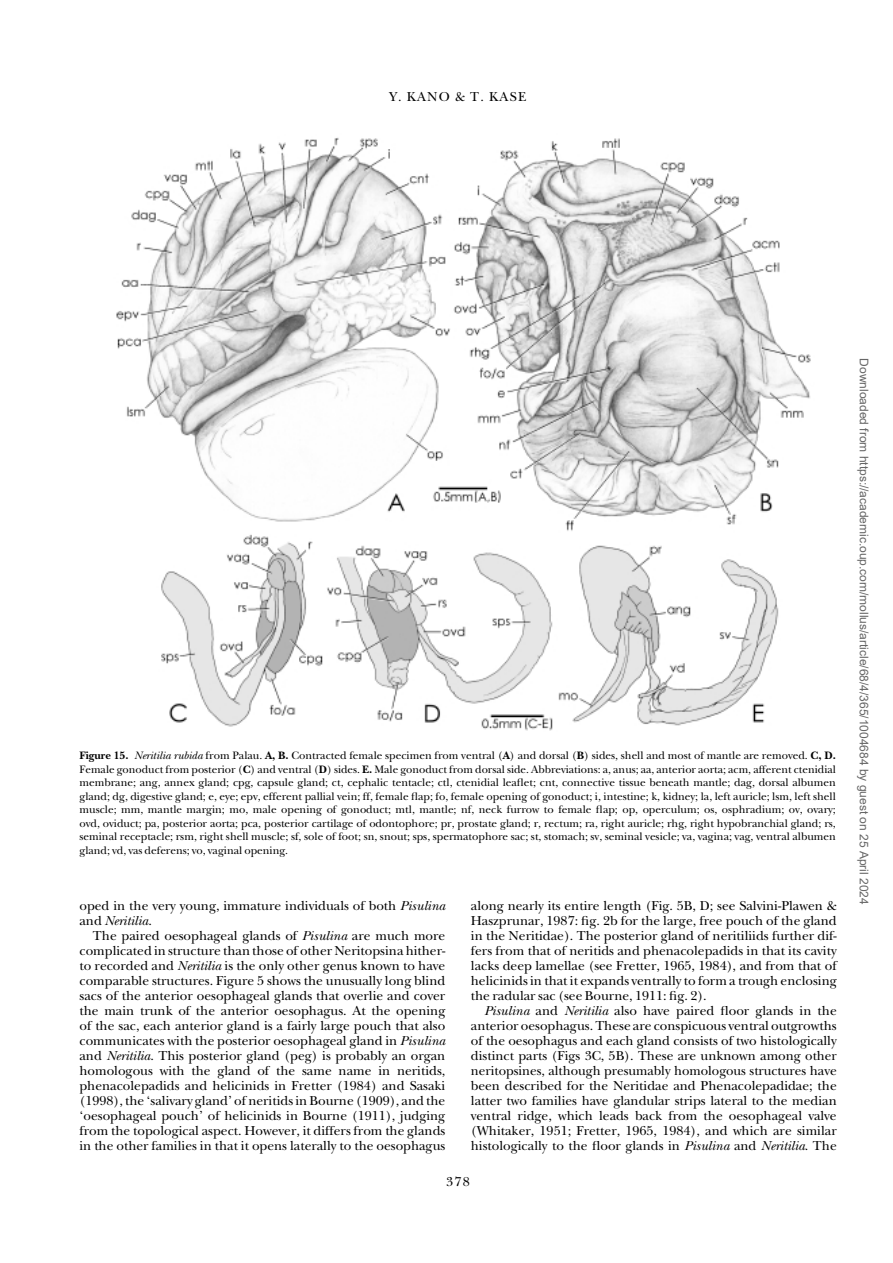
<style>
.page{position:relative;width:893px;height:1263px;background:#fff}
.page>*{position:absolute;margin:0;border:0;box-sizing:border-box;transform-origin:0 0}
.t1{font:13.5px/15px "New Baskerville";color:#000;text-align:justify}
.t2{font:13.5px "New Baskerville";letter-spacing:.1em;color:#000}
.t3{font:12px "Arial";color:#666}
.t4{font:11.25px/13.5px "New Baskerville";color:#000;text-align:justify}
.s1{font-weight:700}
.s2{font-style:italic}
</style>
<div class="page">
<img style="left:116px;top:137px;width:695px;height:594px">
<p class="t2" style="left:390px;top:92px;width:138px">Y. KANO &amp; T. KASE</p>
<p class="t4" style="left:79px;top:750px;width:758px"><span class="s1">Figure 15.</span> <span class="s2">Neritilia rubida</span> from Palau. <span class="s1">A, B.</span> Contracted female specimen from ventral (<span class="s1">A</span>) and dorsal (<span class="s1">B</span>) sides, shell and most of mantle are removed. <span class="s1">C, D.<br></span>Female gonoduct from posterior (<span class="s1">C</span>) and ventral (<span class="s1">D</span>) sides. <span class="s1">E.</span> Male gonoduct from dorsal side. Abbreviations: a, anus; aa, anterior aorta; acm, afferent ctenidial membrane; ang, annex gland; cpg, capsule gland; ct, cephalic tentacle; ctl, ctenidial leaflet; cnt, connective tissue beneath mantle; dag, dorsal albumen gland; dg, digestive gland; e, eye; epv, efferent pallial vein; ff, female flap; fo, female opening of gonoduct; i, intestine; k, kidney; la, left auricle; lsm, left shell muscle; mm, mantle margin; mo, male opening of gonoduct; mtl, mantle; nf, neck furrow to female flap; op, operculum; os, osphradium; ov, ovary; ovd, oviduct; pa, posterior aorta; pca, posterior cartilage of odontophore; pr, prostate gland; r, rectum; ra, right auricle; rhg, right hypobranchial gland; rs, seminal receptacle; rsm, right shell muscle; sf, sole of foot; sn, snout; sps, spermatophore sac; st, stomach; sv, seminal vesicle; va, vagina; vag, ventral albumen gland; vd, vas deferens; vo, vaginal opening.</p>
<p class="t1" style="left:79px;top:899px;width:367px">oped in the very young, immature individuals of both <span class="s2">Pisulina </span>and <span class="s2">Neritilia</span>.</p>
<p class="t1" style="left:79px;top:929px;width:367px;text-indent:13px">The paired oesophageal glands of <span class="s2">Pisulina</span> are much more complicated in structure than those of other Neritopsina hither&shy;to recorded and <span class="s2">Neritilia</span> is the only other genus known to have comparable structures. Figure 5 shows the unusually long blind sacs of the anterior oesophageal glands that overlie and cover the main trunk of the anterior oesophagus. At the opening of the sac, each anterior gland is a fairly large pouch that also communicates with the posterior oesophageal gland in <span class="s2">Pisulina </span>and <span class="s2">Neritilia</span>. This posterior gland (peg) is probably an organ homologous with the gland of the same name in neritids, phenacolepadids and helicinids in Fretter (1984) and Sasaki (1998), the ‘salivary gland’ of neritids in Bourne (1909), and the ‘oesophageal pouch’ of helicinids in Bourne (1911), judging from the topological aspect. However, it differs from the glands in the other families in that it opens laterally to the oesophagus</p>
<p class="t1" style="left:471px;top:899px;width:367px">along nearly its entire length (Fig. 5B, D; see Salvini-Plawen &amp; Haszprunar, 1987: fig. 2b for the large, free pouch of the gland in the Neritidae). The posterior gland of neritiliids further dif&shy;fers from that of neritids and phenacolepadids in that its cavity lacks deep lamellae (see Fretter, 1965, 1984), and from that of helicinids in that it expands ventrally to form a trough enclosing the radular sac (see Bourne, 1911: fig. 2).</p>
<p class="t1" style="left:471px;top:1004px;width:367px;text-indent:14px"><span class="s2">Pisulina</span> and <span class="s2">Neritilia</span> also have paired floor glands in the anterior oesophagus. These are conspicuous ventral outgrowths of the oesophagus and each gland consists of two histologically distinct parts (Figs 3C, 5B). These are unknown among other neritopsines, although presumably homologous structures have been described for the Neritidae and Phenacolepadidae; the latter two families have glandular strips lateral to the median ventral ridge, which leads back from the oesophageal valve (Whitaker, 1951; Fretter, 1965, 1984), and which are similar histologically to the floor glands in <span class="s2">Pisulina</span> and <span class="s2">Neritilia</span>. The</p>
<p class="t1" style="left:446px;top:1175px;width:25px">378</p>
<p class="t3" style="left:868px;top:358px;width:548px;rotate:90deg">Downloaded from https://academic.oup.com/mollus/article/68/4/365/1004684 by guest on 25 April 2024</p>
</div>
